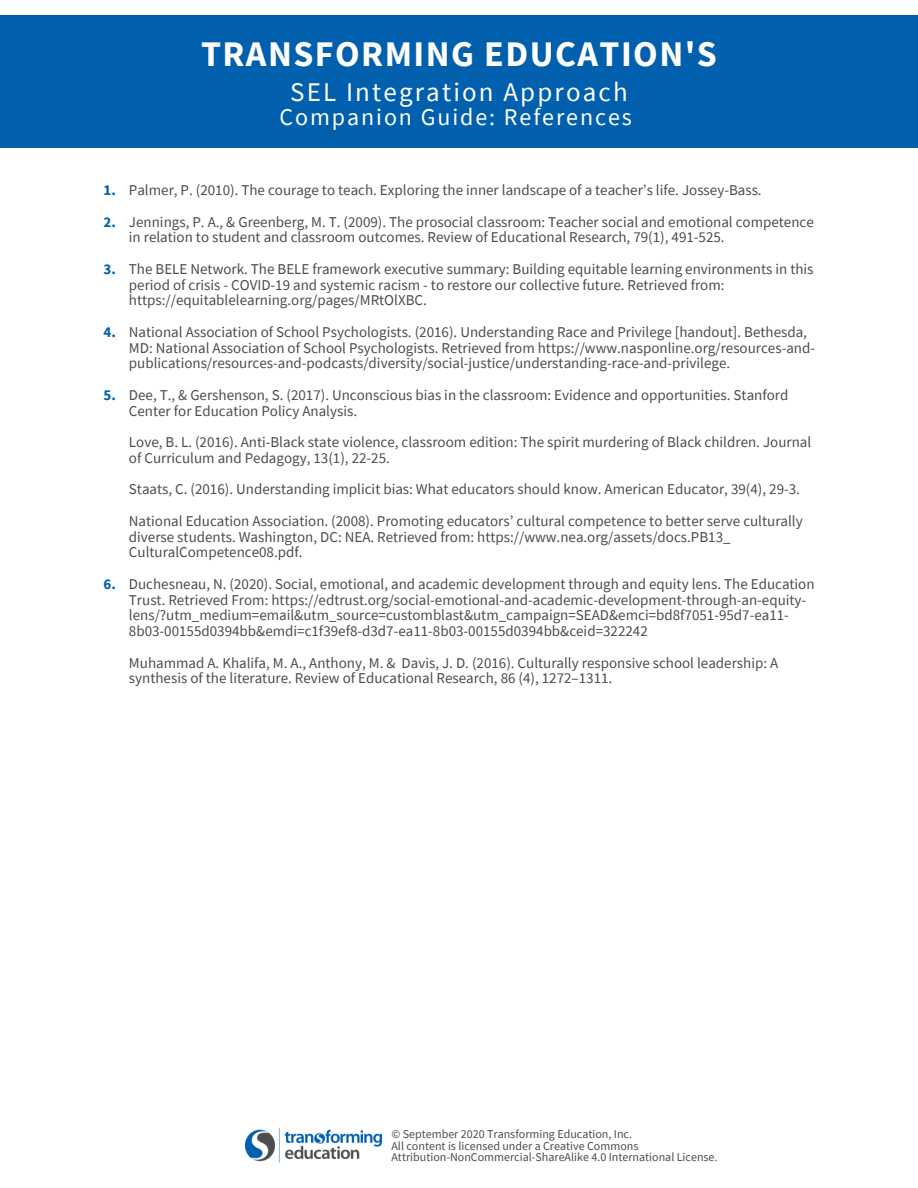
<style>
.page{position:relative;width:918px;height:1188px;background:#fff}
.page>*{position:absolute;margin:0;border:0;box-sizing:border-box;transform-origin:0 0}
.t1{font:700 36px "Source Sans Pro";letter-spacing:.04em;color:#fefdf9}
.t2{font:27px "Source Sans Pro";letter-spacing:.08em;color:#fefdf9}
.t3{font:24px "Source Sans Pro";letter-spacing:.08em;color:#fefdf9}
.t4{font:15px/15.8px "Source Sans Pro";color:#4c4c4e}
.t5{font:700 15px/31.5px "Source Sans Pro";color:#0060ae}
.t6{font:12px/11.4px "Source Sans Pro";color:#4c4c4e}
</style>
<div class="page">
<img style="left:245px;top:1127px;width:136px;height:36px">
<div style="left:0;top:16px;width:918px;height:132px;background:#0060ae"></div>
<h1 class="t1" style="left:201px;top:31px;width:517px">TRANSFORMING EDUCATION'S</h1>
<h2 class="t2" style="left:290px;top:74px;width:339px">SEL Integration Approach</h2>
<h3 class="t3" style="left:280px;top:102px;width:354px">Companion Guide: References</h3>
<p class="t5" style="left:104px;top:174px;width:14px">1.<br>2.</p>
<p class="t5" style="left:104px;top:253px;width:14px">3.</p>
<p class="t5" style="left:104px;top:316px;width:14px">4.</p>
<p class="t5" style="left:104px;top:379px;width:14px">5.</p>
<p class="t5" style="left:104px;top:568px;width:14px">6.</p>
<p class="t4" style="left:129px;top:174px;width:686px;line-height:31.5px">Palmer, P. (2010). The courage to teach. Exploring the inner landscape of a teacher’s life. Jossey-Bass.<br>Jennings, P. A., &amp; Greenberg, M. T. (2009). The prosocial classroom: Teacher social and emotional competence</p>
<p class="t4" style="left:129px;top:221px;width:686px;line-height:31.5px">in relation to student and classroom outcomes. Review of Educational Research, 79(1), 491-525.<br>The BELE Network. The BELE framework executive summary: Building equitable learning environments in this</p>
<p class="t4" style="left:129px;top:276px;width:597px">period of crisis - COVID-19 and systemic racism - to restore our collective future. Retrieved from: https://equitablelearning.org/pages/MRtOlXBC.</p>
<p class="t4" style="left:129px;top:324px;width:688px">National Association of School Psychologists. (2016). Understanding Race and Privilege [handout]. Bethesda,<br>MD: National Association of School Psychologists. Retrieved from https://www.nasponline.org/resources-and&shy;publications/resources-and-podcasts/diversity/social-justice/understanding-race-and-privilege.</p>
<p class="t4" style="left:129px;top:387px;width:661px">Dee, T., &amp; Gershenson, S. (2017). Unconscious bias in the classroom: Evidence and opportunities. Stanford<br>Center for Education Policy Analysis.</p>
<p class="t4" style="left:129px;top:434px;width:684px">Love, B. L. (2016). Anti-Black state violence, classroom edition: The spirit murdering of Black children. Journal of Curriculum and Pedagogy, 13(1), 22-25.</p>
<p class="t4" style="left:129px;top:473px;width:675px;line-height:31.5px">Staats, C. (2016). Understanding implicit bias: What educators should know. American Educator, 39(4), 29-3.<br>National Education Association. (2008). Promoting educators’ cultural competence to better serve culturally</p>
<p class="t4" style="left:129px;top:528px;width:603px">diverse students. Washington, DC: NEA. Retrieved from: https://www.nea.org/assets/docs.PB13_<br>CulturalCompetence08.pdf.</p>
<p class="t4" style="left:129px;top:576px;width:687px">Duchesneau, N. (2020). Social, emotional, and academic development through and equity lens. The Education Trust. Retrieved From: https://edtrust.org/social-emotional-and-academic-development-through-an-equity&shy;lens/?utm_medium=email&amp;utm_source=customblast&amp;utm_campaign=SEAD&amp;emci=bd8f7051-95d7-ea11- 8b03-00155d0394bb&amp;emdi=c1f39ef8-d3d7-ea11-8b03-00155d0394bb&amp;ceid=322242</p>
<p class="t4" style="left:129px;top:654px;width:651px">Muhammad A. Khalifa, M. A., Anthony, M. &amp; Davis, J. D. (2016). Culturally responsive school leadership: A synthesis of the literature. Review of Educational Research, 86 (4), 1272–1311.</p>
<p class="t6" style="left:391px;top:1128px;width:328px">© September 2020 Transforming Education, Inc.<br>All content is licensed under a Creative Commons<br>Attribution-NonCommercial-ShareAlike 4.0 International License.</p>
</div>
